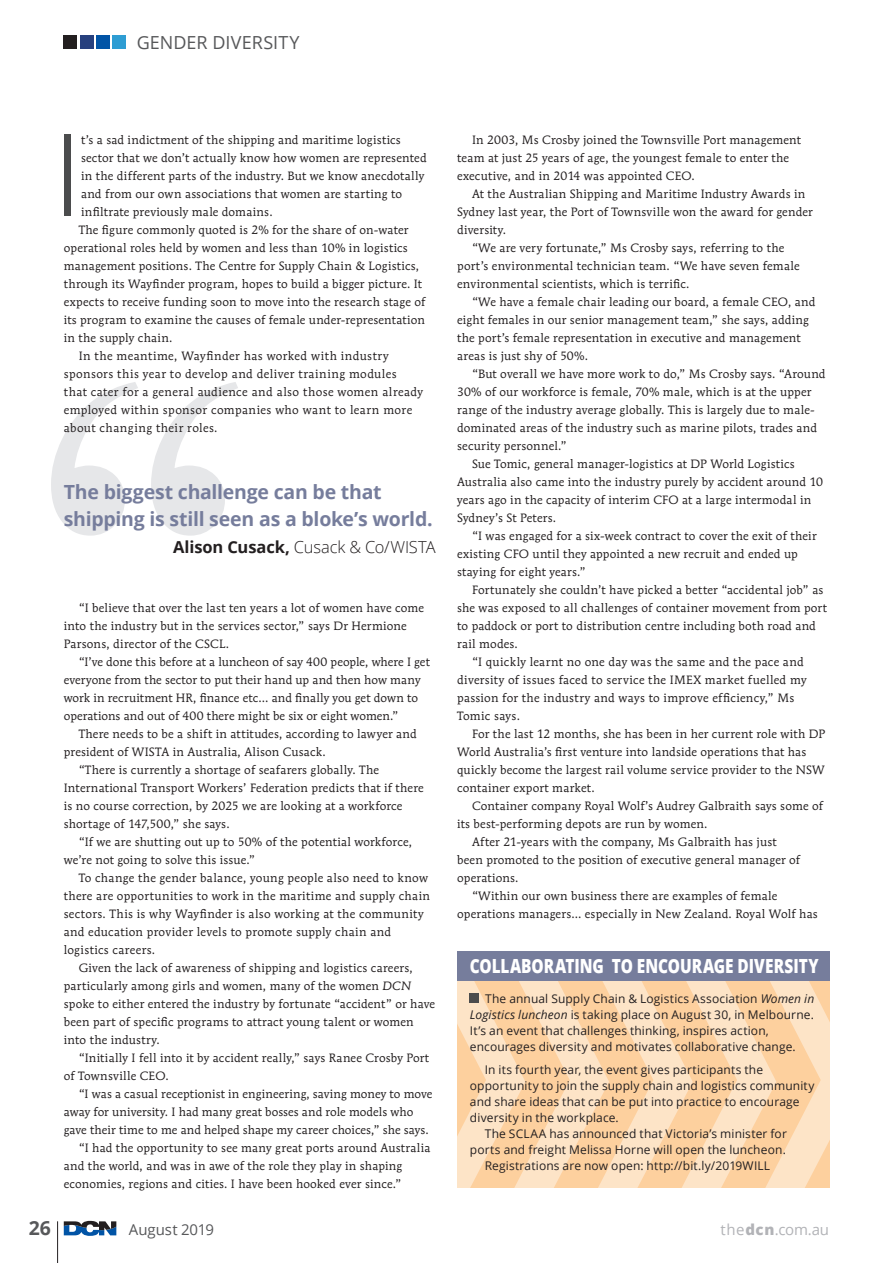
<style>
.page{position:relative;width:893px;height:1263px;background:#fff}
.page>*{position:absolute;margin:0;border:0;box-sizing:border-box;transform-origin:0 0}
.Body_feature_dropca{font:102px "Titling Gothic FB Skyline";color:#4b4c4d}
.Pullquote{font:700 19.5px/27px "Open Sans";letter-spacing:-.015em;color:#767d9c}
.Boxout_head{font:800 19.5px "Open Sans";color:#fff;scale:.79 1}
.t1{font:700 19.35px "Open Sans";color:#57585a}
.t2{font:18px "Open Sans";color:#57585a}
.Pullquote_attributi{font:300 16.5px "Open Sans";letter-spacing:-.01em;color:#231f20}
.t3{font:15px "Open Sans";letter-spacing:-.015em;color:#b2b3b7}
.t4{font:15px "Open Sans";letter-spacing:-.005em;color:#57585a}
.Body_indent{font:12px/18px "Mendoza Roman Std";letter-spacing:.015em;color:#231f20}
.Boxout_indent{font:12px/16.2px "Open Sans";letter-spacing:.01em;color:#231f20}
.Body_feature_dropca-2{font:12px/18px "Mendoza Roman Std";letter-spacing:.015em;color:#231f20}
.Body_indent-2{font:12px/18px "Mendoza Roman Std";letter-spacing:.035em;color:#231f20}
.Boxout_head-2{font:12px/16.2px "Open Sans";letter-spacing:.01em;color:#231f20}
.s1{font-weight:700}
.s2{font-style:italic}
.s3{font-weight:800}
</style>
<div class="page">
<hr style="left:57px;top:1221px;width:1px;height:42px;background:#231f20">
<svg style="left:64px;top:1221px;width:52px;height:15px"></svg>
<div style="left:64px;top:36px;width:13px;height:13px;background:#231f20"></div>
<div style="left:80px;top:36px;width:13px;height:13px;background:#27407e"></div>
<div style="left:96px;top:36px;width:13px;height:13px;background:#0154a6"></div>
<div style="left:112px;top:36px;width:13px;height:13px;background:#2e9dd3"></div>
<svg style="left:457px;top:951px;width:373px;height:237px"></svg>
<svg style="left:51px;top:382px;width:187px;height:154px"></svg>
<div style="left:470px;top:993px;width:9px;height:10px;background:#4b4c4d"></div>
<div style="left:457px;top:951px;width:372px;height:30px;background:#767d9c"></div>
<h3 class="t2" style="left:137px;top:30px;width:164px">GENDER DIVERSITY</h3>
<p class="Body_feature_dropca" style="left:61px;top:118px;width:13px">I</p>
<p class="Body_feature_dropca-2" style="left:81px;top:131px;width:347px">t’s a sad indictment of the shipping and maritime logistics sector that we don’t actually know how women are represented in the different parts of the industry. But we know anecdotally and from our own associations that women are starting to infiltrate previously male domains.</p>
<p class="Body_indent" style="left:64px;top:221px;width:363px;text-indent:15px">The figure commonly quoted is 2% for the share of on-water operational roles held by women and less than 10% in logistics management positions. The Centre for Supply Chain &amp; Logistics, through its Wayfinder program, hopes to build a bigger picture. It expects to receive funding soon to move into the research stage of its program to examine the causes of female under-representation in the supply chain.</p>
<p class="Body_indent-2" style="left:64px;top:347px;width:361px;text-indent:15px">In the meantime, Wayfinder has worked with industry sponsors this year to develop and deliver training modules<br>that cater for a general audience and also those women already employed within sponsor companies who want to learn more about changing their roles.</p>
<p class="Pullquote" style="left:64px;top:478px;width:371px">The biggest challenge can be that shipping is still seen as a bloke’s world.</p>
<p class="Pullquote_attributi" style="left:173px;top:535px;width:264px"><span class="s1">Alison Cusack,</span> Cusack &amp; Co/WISTA</p>
<p class="Body_indent" style="left:64px;top:599px;width:362px;text-indent:15px">“I believe that over the last ten years a lot of women have come into the industry but in the services sector,” says Dr Hermione<br>Parsons, director of the CSCL.</p>
<p class="Body_indent" style="left:64px;top:653px;width:368px;text-indent:15px">“I’ve done this before at a luncheon of say 400 people, where I get everyone from the sector to put their hand up and then how many work in recruitment HR, finance etc… and finally you get down to operations and out of 400 there might be six or eight women.”</p>
<p class="Body_indent" style="left:64px;top:725px;width:355px;text-indent:15px">There needs to be a shift in attitudes, according to lawyer and president of WISTA in Australia, Alison Cusack.</p>
<p class="Body_indent" style="left:64px;top:761px;width:361px;text-indent:15px">“There is currently a shortage of seafarers globally. The International Transport Workers’ Federation predicts that if there is no course correction, by 2025 we are looking at a workforce shortage of 147,500,” she says.</p>
<p class="Body_indent" style="left:64px;top:833px;width:350px;text-indent:15px">“If we are shutting out up to 50% of the potential workforce, we’re not going to solve this issue.”</p>
<p class="Body_indent" style="left:64px;top:869px;width:368px;text-indent:15px">To change the gender balance, young people also need to know there are opportunities to work in the maritime and supply chain sectors. This is why Wayfinder is also working at the community and education provider levels to promote supply chain and logistics careers.</p>
<p class="Body_indent" style="left:64px;top:959px;width:373px;text-indent:15px">Given the lack of awareness of shipping and logistics careers, particularly among girls and women, many of the women <span class="s2">DCN </span>spoke to either entered the industry by fortunate “accident” or have been part of specific programs to attract young talent or women into the industry.</p>
<p class="Body_indent" style="left:64px;top:1049px;width:367px;text-indent:15px">“Initially I fell into it by accident really,” says Ranee Crosby Port of Townsville CEO.</p>
<p class="Body_indent" style="left:64px;top:1085px;width:370px;text-indent:15px">“I was a casual receptionist in engineering, saving money to move away for university. I had many great bosses and role models who gave their time to me and helped shape my career choices,” she says.</p>
<p class="Body_indent" style="left:64px;top:1139px;width:368px;text-indent:15px">“I had the opportunity to see many great ports around Australia and the world, and was in awe of the role they play in shaping economies, regions and cities. I have been hooked ever since.”</p>
<p class="Body_indent" style="left:457px;top:131px;width:345px;text-indent:15px">In 2003, Ms Crosby joined the Townsville Port management team at just 25 years of age, the youngest female to enter the executive, and in 2014 was appointed CEO.</p>
<p class="Body_indent" style="left:457px;top:185px;width:357px;text-indent:15px">At the Australian Shipping and Maritime Industry Awards in<br>Sydney last year, the Port of Townsville won the award for gender diversity.</p>
<p class="Body_indent" style="left:457px;top:239px;width:344px;text-indent:15px">“We are very fortunate,” Ms Crosby says, referring to the port’s environmental technician team. “We have seven female environmental scientists, which is terrific.</p>
<p class="Body_indent" style="left:457px;top:293px;width:360px;text-indent:15px">“We have a female chair leading our board, a female CEO, and eight females in our senior management team,” she says, adding the port’s female representation in executive and management areas is just shy of 50%.</p>
<p class="Body_indent" style="left:457px;top:365px;width:370px;text-indent:15px">“But overall we have more work to do,” Ms Crosby says. “Around 30% of our workforce is female, 70% male, which is at the upper range of the industry average globally. This is largely due to male&shy;dominated areas of the industry such as marine pilots, trades and security personnel.”</p>
<p class="Body_indent" style="left:457px;top:455px;width:367px;text-indent:15px">Sue Tomic, general manager-logistics at DP World Logistics Australia also came into the industry purely by accident around 10 years ago in the capacity of interim CFO at a large intermodal in Sydney’s St Peters.</p>
<p class="Body_indent" style="left:457px;top:527px;width:361px;text-indent:15px">“I was engaged for a six-week contract to cover the exit of their existing CFO until they appointed a new recruit and ended up staying for eight years.”</p>
<p class="Body_indent" style="left:457px;top:581px;width:372px;text-indent:15px">Fortunately she couldn’t have picked a better “accidental job” as she was exposed to all challenges of container movement from port to paddock or port to distribution centre including both road and rail modes.</p>
<p class="Body_indent" style="left:457px;top:653px;width:351px;text-indent:15px">“I quickly learnt no one day was the same and the pace and diversity of issues faced to service the IMEX market fuelled my passion for the industry and ways to improve efficiency,” Ms Tomic says.</p>
<p class="Body_indent" style="left:457px;top:725px;width:370px;text-indent:15px">For the last 12 months, she has been in her current role with DP World Australia’s first venture into landside operations that has quickly become the largest rail volume service provider to the NSW container export market.</p>
<p class="Body_indent" style="left:457px;top:797px;width:367px;text-indent:15px">Container company Royal Wolf’s Audrey Galbraith says some of its best-performing depots are run by women.</p>
<p class="Body_indent" style="left:457px;top:833px;width:344px;text-indent:15px">After 21-years with the company, Ms Galbraith has just been promoted to the position of executive general manager of operations.</p>
<p class="Body_indent" style="left:457px;top:887px;width:362px;text-indent:15px">“Within our own business there are examples of female operations managers… especially in New Zealand. Royal Wolf has</p>
<p class="Boxout_head" style="left:470px;top:951px;width:443px">COLLABORATING TO ENCOURAGE DIVERSITY</p>
<p class="Boxout_head-2" style="left:470px;top:990px;width:346px;text-indent:15px">The annual Supply Chain &amp; Logistics Association <span class="s2">Women in Logistics luncheon</span> is taking place on August 30, in Melbourne.<br>It’s an event that challenges thinking, inspires action, encourages diversity and motivates collaborative change.</p>
<p class="Boxout_indent" style="left:470px;top:1061px;width:346px;text-indent:15px">In its fourth year, the event gives participants the opportunity to join the supply chain and logistics community and share ideas that can be put into practice to encourage diversity in the workplace.</p>
<p class="Boxout_indent" style="left:470px;top:1125px;width:319px;text-align:right">The SCLAA has announced that Victoria’s minister for ports and freight Melissa Horne will open the luncheon.</p>
<p class="Boxout_indent" style="left:485px;top:1158px;width:287px">Registrations are now open: http://bit.ly/2019WILL</p>
<h3 class="t1" style="left:29px;top:1215px;width:24px">26</h3>
<p class="t4" style="left:129px;top:1219px;width:87px">August 2019</p>
<p class="t3" style="left:720px;top:1219px;width:110px">the<span class="s3">dcn</span>.com.au</p>
</div>
